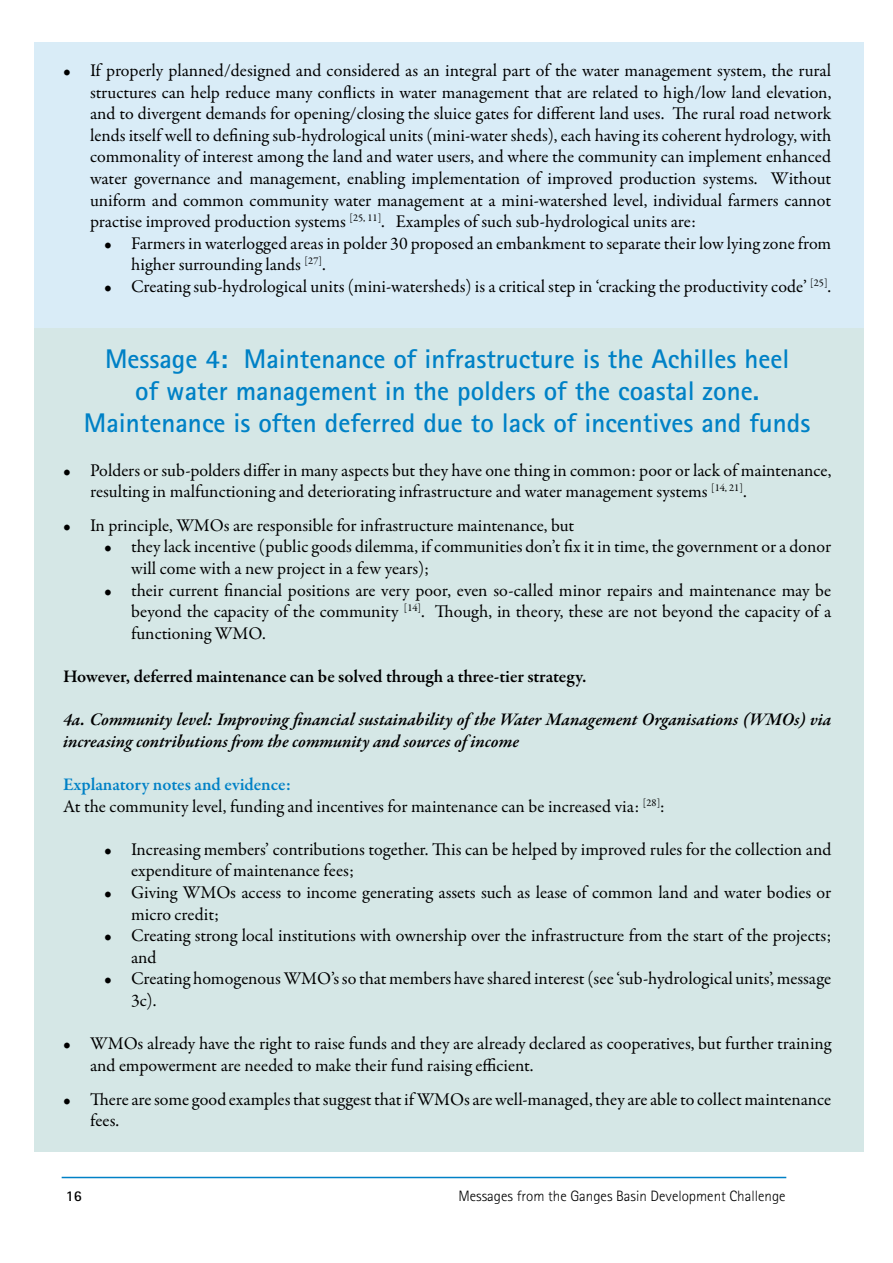
<style>
.page{position:relative;width:893px;height:1263px;background:#fff}
.page>*{position:absolute;margin:0;border:0;box-sizing:border-box;transform-origin:0 0}
.t1{font:700 27px/32.4px "Rotis Sans Serif Pro";color:#0081c6;text-align:center}
.t2{font:18px/21.6px "Garamond Premr Pro";letter-spacing:-.005em;color:#000}
.t3{font:italic 600 18px/21.6px "Garamond Premr Pro";letter-spacing:-.005em;color:#000}
.t4{font:600 18px "Garamond Premr Pro";letter-spacing:-.005em;color:#000}
.t5{font:300 15px "Rotis Sans Serif Pro";color:#000}
.t6{font:700 15px "Rotis Sans Serif Pro";color:#000}
.s1{font-weight:600;color:#0081c6}
</style>
<div class="page">
<hr style="left:62px;top:1177px;width:724px;height:1px;background:#0081c6">
<div style="left:34px;top:43px;width:829px;height:285px;background:#d9ecf7"></div>
<div style="left:34px;top:328px;width:829px;height:823px;background:#d5e7e6"></div>
<p class="t2" style="left:90px;top:60px;width:743px;text-align:justify;text-indent:-27px">• If properly planned/designed and considered as an integral part of the water management system, the rural structures can help reduce many conflicts in water management that are related to high/low land elevation, and to divergent demands for opening/closing the sluice gates for different land uses. The rural road network lends itself well to defining sub-hydrological units (mini-water sheds), each having its coherent hydrology, with commonality of interest among the land and water users, and where the community can implement enhanced water governance and management, enabling implementation of improved production systems. Without uniform and common community water management at a mini-watershed level, individual farmers cannot practise improved production systems <sup>[25,</sup> <sup>11]</sup>. Examples of such sub-hydrological units are:</p>
<p class="t2" style="left:131px;top:233px;width:702px;text-indent:-27px">• Farmers in waterlogged areas in polder 30 proposed an embankment to separate their low lying zone from higher surrounding lands <sup>[27]</sup>.</p>
<p class="t2" style="left:104px;top:276px;width:729px">• Creating sub-hydrological units (mini-watersheds) is a critical step in ‘cracking the productivity code’ <sup>[25]</sup>.</p>
<h1 class="t1" style="left:84px;top:342px;width:728px">Message 4: Maintenance of infrastructure is the Achilles heel<br>of water management in the polders of the coastal zone.<br>Maintenance is often deferred due to lack of incentives and funds</h1>
<p class="t2" style="left:90px;top:460px;width:743px;text-indent:-27px">• Polders or sub-polders differ in many aspects but they have one thing in common: poor or lack of maintenance, resulting in malfunctioning and deteriorating infrastructure and water management systems <sup>[14,</sup> <sup>21]</sup>.</p>
<p class="t2" style="left:63px;top:515px;width:513px">• In principle, WMOs are responsible for infrastructure maintenance, but</p>
<p class="t2" style="left:131px;top:536px;width:702px;text-indent:-27px">• they lack incentive (public goods dilemma, if communities don’t fix it in time, the government or a donor will come with a new project in a few years);</p>
<p class="t2" style="left:131px;top:580px;width:702px;text-align:justify;text-indent:-27px">• their current financial positions are very poor, even so-called minor repairs and maintenance may be beyond the capacity of the community <sup>[14]</sup>. Though, in theory, these are not beyond the capacity of a functioning WMO.</p>
<p class="t4" style="left:63px;top:665px;width:525px">However, deferred maintenance can be solved through a three-tier strategy.</p>
<p class="t3" style="left:63px;top:710px;width:770px">4a. Community level: Improving financial sustainability of the Water Management Organisations (WMOs) via increasing contributions from the community and sources of income</p>
<p class="t2" style="left:63px;top:774px;width:603px"><span class="s1">Explanatory notes and evidence:<br></span>At the community level, funding and incentives for maintenance can be increased via: <sup>[28]</sup>:</p>
<p class="t2" style="left:131px;top:839px;width:702px;text-indent:-27px">• Increasing members’ contributions together. This can be helped by improved rules for the collection and expenditure of maintenance fees;</p>
<p class="t2" style="left:131px;top:882px;width:702px;text-indent:-27px">• Giving WMOs access to income generating assets such as lease of common land and water bodies or micro credit;</p>
<p class="t2" style="left:131px;top:925px;width:702px;text-indent:-27px">• Creating strong local institutions with ownership over the infrastructure from the start of the projects; and</p>
<p class="t2" style="left:131px;top:968px;width:702px;text-indent:-27px">• Creating homogenous WMO’s so that members have shared interest (see ‘sub-hydrological units’, message<br>3c).</p>
<p class="t2" style="left:90px;top:1033px;width:743px;text-indent:-27px">• WMOs already have the right to raise funds and they are already declared as cooperatives, but further training and empowerment are needed to make their fund raising efficient.</p>
<p class="t2" style="left:90px;top:1088px;width:743px;text-indent:-27px">• There are some good examples that suggest that if WMOs are well-managed, they are able to collect maintenance fees.</p>
<p class="t6" style="left:66px;top:1186px;width:18px">16</p>
<p class="t5" style="left:458px;top:1187px;width:329px">Messages from the Ganges Basin Development Challenge</p>
</div>
